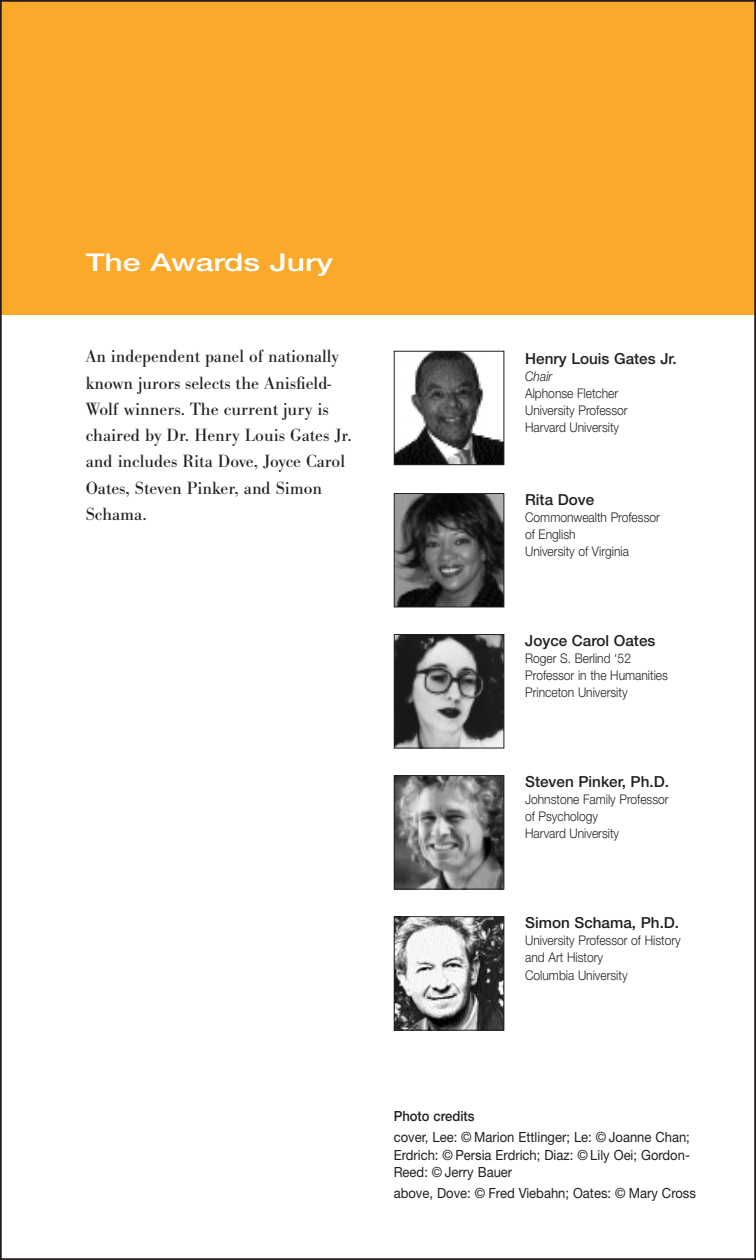
<style>
.page{position:relative;width:756px;height:1260px;background:#fff}
.page>*{position:absolute;margin:0;border:0;box-sizing:border-box;transform-origin:0 0}
.t1{font:500 24.5px "Helvetica Neue";color:#fff;scale:1.3 1}
.t2{font:18.38px/26.2px "Bodoni Antiqua T";color:#231f20}
.t3{font:500 15.22px "Helvetica Neue";color:#231f20}
.t4{font:14px/17.5px "Helvetica Neue";color:#231f20;text-align:justify;scale:.93 1}
.t5{font:500 14px "Helvetica Neue";color:#231f20;scale:.93 1}
.t6{font:300 13.3px/17.2px "Helvetica Neue";color:#231f20;scale:.9 1}
.t7{font:italic 300 13.3px "Helvetica Neue";color:#231f20;scale:.9 1}
</style>
<div class="page">
<div style="left:0;top:0;width:756px;height:315px;background:#faa92a"></div>
<img style="left:396px;top:353px;width:106px;height:110px">
<div style="left:394px;top:351px;width:110px;height:114px;border:1px solid #231f20"></div>
<img style="left:396px;top:495px;width:106px;height:110px">
<div style="left:394px;top:493px;width:110px;height:114px;border:1px solid #231f20"></div>
<img style="left:396px;top:777px;width:106px;height:111px">
<div style="left:394px;top:775px;width:110px;height:115px;border:1px solid #231f20"></div>
<img style="left:396px;top:918px;width:106px;height:111px">
<div style="left:394px;top:916px;width:110px;height:115px;border:1px solid #231f20"></div>
<img style="left:396px;top:636px;width:106px;height:110px">
<div style="left:394px;top:634px;width:110px;height:114px;border:1px solid #231f20"></div>
<h1 class="t1" style="left:86px;top:254px;width:192px">The Awards Jury</h1>
<h2 class="t2" style="left:86px;top:346px;width:267px">An independent panel of nationally known jurors selects the Anisfield-<br>Wolf winners. The current jury is chaired by Dr. Henry Louis Gates Jr. and includes Rita Dove, Joyce Carol<br>Oates, Steven Pinker, and Simon<br>Schama.</h2>
<p class="t3" style="left:525px;top:353px;width:153px">Henry Louis Gates Jr.</p>
<p class="t7" style="left:525px;top:371px;width:32px">Chair</p>
<p class="t6" style="left:525px;top:386px;width:115px">Alphonse Fletcher<br>University Professor<br>Harvard University</p>
<p class="t3" style="left:525px;top:494px;width:71px">Rita Dove</p>
<p class="t6" style="left:525px;top:510px;width:151px">Commonwealth Professor of English<br>University of Virginia</p>
<p class="t3" style="left:525px;top:635px;width:132px">Joyce Carol Oates</p>
<p class="t6" style="left:525px;top:651px;width:160px">Roger S. Berlind ‘52<br>Professor in the Humanities<br>Princeton University</p>
<p class="t3" style="left:525px;top:776px;width:145px">Steven Pinker, Ph.D.</p>
<p class="t6" style="left:525px;top:792px;width:161px">Johnstone Family Professor of Psychology<br>Harvard University</p>
<p class="t3" style="left:525px;top:917px;width:155px">Simon Schama, Ph.D.</p>
<p class="t6" style="left:525px;top:933px;width:174px">University Professor of History and Art History<br>Columbia University</p>
<p class="t5" style="left:394px;top:1111px;width:88px">Photo credits</p>
<p class="t4" style="left:394px;top:1130px;width:320px">cover, Lee: © Marion Ettlinger; Le: © Joanne Chan; Erdrich: © Persia Erdrich; Diaz: © Lily Oei; Gordon-Reed: © Jerry Bauer</p>
<p class="t4" style="left:394px;top:1186px;width:326px">above, Dove: © Fred Viebahn; Oates: © Mary Cross</p>
</div>
